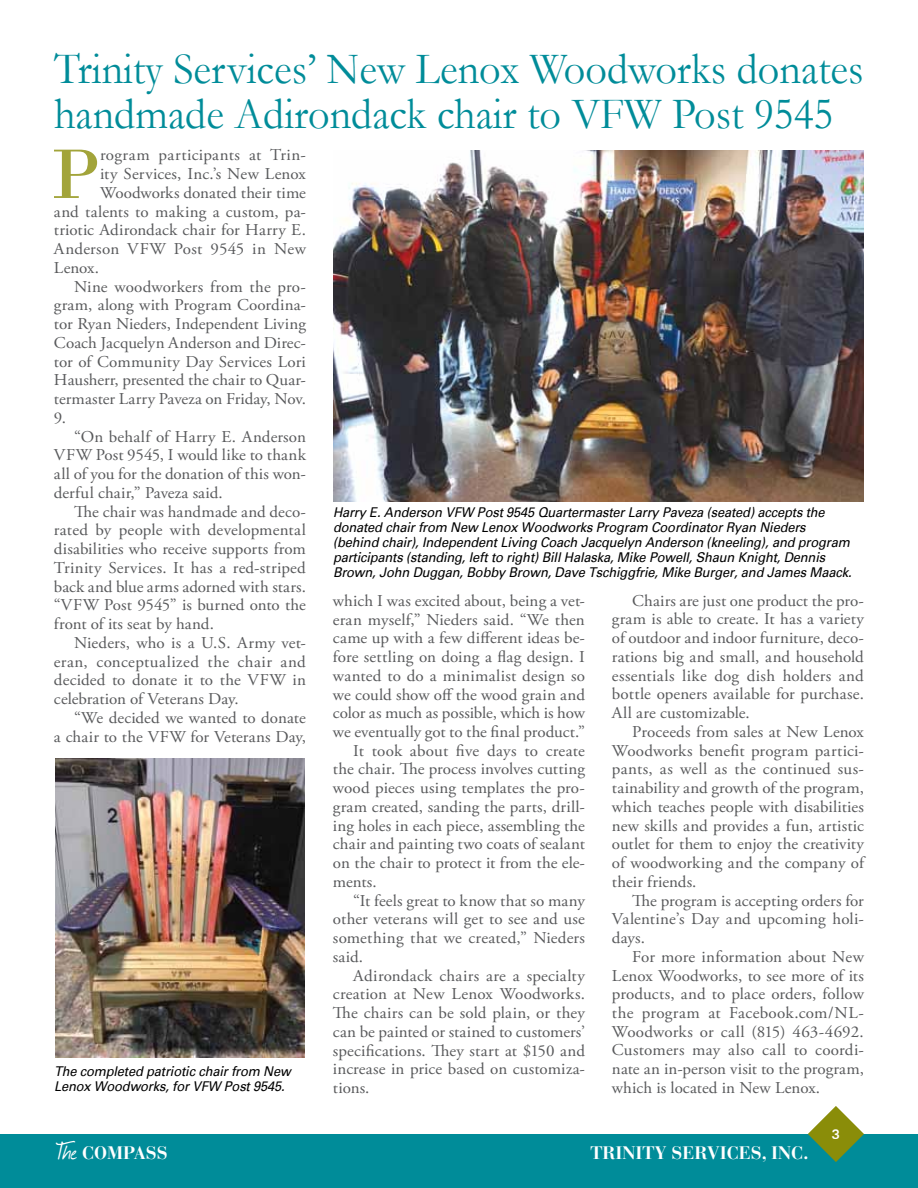
<style>
.page{position:relative;width:918px;height:1188px;background:#fff}
.page>*{position:absolute;margin:0;border:0;box-sizing:border-box;transform-origin:0 0}
.t1{font:73.8px "Bodoni";color:#a2a43a}
.t2{font:45px/45px "Garamond";color:#008c99;scale:.94 1}
.t3{font:700 18px "Bauer Bodoni Std";color:#fff}
.t4{font:16.5px/18.8px "Adobe Garamond Pro";letter-spacing:.005em;color:#58595b;text-align:justify}
.t5{font:16.5px "Adobe Garamond Pro";letter-spacing:.025em;color:#58595b}
.t6{font:italic 13.5px/15px "Univers";letter-spacing:-.01em;color:#000;scale:.95 1}
.t7{font:700 expanded 13.5px "Univers";color:#fff;scale:.8 1}
.s1{font-family:"Journal";font-weight:400;font-size:27px}
</style>
<div class="page">
<div style="left:0;top:1134px;width:918px;height:54px;background:#008c99"></div>
<svg style="left:808px;top:1106px;width:56px;height:56px"></svg>
<img style="left:333px;top:151px;width:531px;height:351px">
<img style="left:55px;top:758px;width:250px;height:300px">
<h2 class="t2" style="left:54px;top:46px;width:863px">Trinity Services’ New Lenox Woodworks donates handmade Adirondack chair to VFW Post 9545</h2>
<h1 class="t1" style="left:50px;top:130px;width:51px">P</h1>
<p class="t5" style="left:100px;top:145px;width:207px">rogram participants at Trin-</p>
<p class="t4" style="left:100px;top:165px;width:207px">ity Services, Inc.’s New Lenox</p>
<p class="t4" style="left:100px;top:184px;width:207px">Woodworks donated their time</p>
<p class="t4" style="left:54px;top:203px;width:254px">and talents to making a custom, pa-</p>
<p class="t4" style="left:54px;top:221px;width:253px">triotic Adirondack chair for Harry E.</p>
<p class="t4" style="left:54px;top:240px;width:253px">Anderson VFW Post 9545 in New</p>
<p class="t4" style="left:54px;top:259px;width:47px">Lenox.</p>
<p class="t4" style="left:74px;top:278px;width:233px">Nine woodworkers from the pro-</p>
<p class="t4" style="left:54px;top:296px;width:254px">gram, along with Program Coordina-</p>
<p class="t4" style="left:54px;top:315px;width:254px">tor Ryan Nieders, Independent Living</p>
<p class="t4" style="left:54px;top:334px;width:254px">Coach Jacquelyn Anderson and Direc-</p>
<p class="t4" style="left:54px;top:353px;width:253px">tor of Community Day Services Lori</p>
<p class="t4" style="left:54px;top:371px;width:254px">Hausherr, presented the chair to Quar-</p>
<p class="t4" style="left:54px;top:390px;width:254px">termaster Larry Paveza on Friday, Nov.</p>
<p class="t4" style="left:54px;top:409px;width:14px">9.</p>
<p class="t4" style="left:74px;top:428px;width:233px">“On behalf of Harry E. Anderson</p>
<p class="t4" style="left:54px;top:446px;width:253px">VFW Post 9545, I would like to thank</p>
<p class="t4" style="left:54px;top:465px;width:254px">all of you for the donation of this won-</p>
<p class="t4" style="left:54px;top:484px;width:170px">derful chair,” Paveza said.</p>
<p class="t4" style="left:74px;top:503px;width:233px">The chair was handmade and deco-</p>
<p class="t4" style="left:54px;top:521px;width:253px">rated by people with developmental</p>
<p class="t4" style="left:54px;top:540px;width:254px">disabilities who receive supports from</p>
<p class="t4" style="left:54px;top:559px;width:253px">Trinity Services. It has a red-striped</p>
<p class="t4" style="left:54px;top:578px;width:254px">back and blue arms adorned with stars.</p>
<p class="t4" style="left:54px;top:596px;width:253px">“VFW Post 9545” is burned onto the</p>
<p class="t4" style="left:54px;top:615px;width:161px">front of its seat by hand.</p>
<p class="t4" style="left:74px;top:634px;width:233px">Nieders, who is a U.S. Army vet-</p>
<p class="t5" style="left:54px;top:651px;width:253px">eran, conceptualized the chair and</p>
<p class="t4" style="left:54px;top:671px;width:254px">decided to donate it to the VFW in</p>
<p class="t4" style="left:54px;top:690px;width:186px">celebration of Veterans Day.</p>
<p class="t4" style="left:74px;top:709px;width:233px">“We decided we wanted to donate</p>
<p class="t4" style="left:54px;top:728px;width:254px">a chair to the VFW for Veterans Day,</p>
<p class="t6" style="left:333px;top:505px;width:547px">Harry E. Anderson VFW Post 9545 Quartermaster Larry Paveza (seated) accepts the donated chair from New Lenox Woodworks Program Coordinator Ryan Nieders (behind chair), Independent Living Coach Jacquelyn Anderson (kneeling), and program participants (standing, left to right) Bill Halaska, Mike Powell, Shaun Knight, Dennis Brown, John Duggan, Bobby Brown, Dave Tschiggfrie, Mike Burger, and James Maack.</p>
<p class="t4" style="left:612px;top:592px;width:254px;text-indent:20px">Chairs are just one product the pro&shy;gram is able to create. It has a variety of outdoor and indoor furniture, deco&shy;rations big and small, and household essentials like dog dish holders and bottle openers available for purchase.<br>All are customizable.</p>
<p class="t4" style="left:612px;top:723px;width:254px;text-indent:20px">Proceeds from sales at New Lenox Woodworks benefit program partici&shy;pants, as well as the continued sus&shy;tainability and growth of the program, which teaches people with disabilities new skills and provides a fun, artistic outlet for them to enjoy the creativity of woodworking and the company of their friends.</p>
<p class="t4" style="left:612px;top:892px;width:254px;text-indent:20px">The program is accepting orders for Valentine’s Day and upcoming holi&shy;days.</p>
<p class="t4" style="left:612px;top:948px;width:254px;text-indent:20px">For more information about New Lenox Woodworks, to see more of its products, and to place orders, follow the program at Facebook.com/NL-Woodworks or call (815) 463-4692.<br>Customers may also call to coordi&shy;nate an in-person visit to the program, which is located in New Lenox.</p>
<p class="t4" style="left:333px;top:592px;width:254px">which I was excited about, being a vet-</p>
<p class="t4" style="left:333px;top:611px;width:253px">eran myself,” Nieders said. “We then</p>
<p class="t4" style="left:333px;top:629px;width:254px">came up with a few different ideas be-</p>
<p class="t4" style="left:333px;top:648px;width:253px">fore settling on doing a flag design. I</p>
<p class="t4" style="left:333px;top:667px;width:253px">wanted to do a minimalist design so</p>
<p class="t4" style="left:333px;top:685px;width:253px">we could show off the wood grain and</p>
<p class="t4" style="left:333px;top:704px;width:253px">color as much as possible, which is how</p>
<p class="t4" style="left:333px;top:723px;width:253px">we eventually got to the final product.”</p>
<p class="t4" style="left:353px;top:742px;width:233px">It took about five days to create</p>
<p class="t4" style="left:333px;top:760px;width:253px">the chair. The process involves cutting</p>
<p class="t4" style="left:333px;top:779px;width:254px">wood pieces using templates the pro-</p>
<p class="t4" style="left:333px;top:798px;width:254px">gram created, sanding the parts, drill-</p>
<p class="t4" style="left:333px;top:817px;width:253px">ing holes in each piece, assembling the</p>
<p class="t4" style="left:333px;top:835px;width:254px">chair and painting two coats of sealant</p>
<p class="t4" style="left:333px;top:854px;width:254px">on the chair to protect it from the ele-</p>
<p class="t4" style="left:333px;top:873px;width:45px">ments.</p>
<p class="t4" style="left:353px;top:892px;width:233px">“It feels great to know that so many</p>
<p class="t4" style="left:333px;top:910px;width:253px">other veterans will get to see and use</p>
<p class="t4" style="left:333px;top:929px;width:253px">something that we created,” Nieders</p>
<p class="t4" style="left:333px;top:948px;width:32px">said.</p>
<p class="t4" style="left:353px;top:967px;width:233px">Adirondack chairs are a specialty</p>
<p class="t4" style="left:333px;top:985px;width:254px">creation at New Lenox Woodworks.</p>
<p class="t4" style="left:333px;top:1004px;width:253px">The chairs can be sold plain, or they</p>
<p class="t4" style="left:333px;top:1023px;width:254px">can be painted or stained to customers’</p>
<p class="t4" style="left:333px;top:1042px;width:254px">specifications. They start at $150 and</p>
<p class="t4" style="left:333px;top:1060px;width:254px">increase in price based on customiza-</p>
<p class="t4" style="left:333px;top:1079px;width:38px">tions.</p>
<p class="t6" style="left:54px;top:1064px;width:251px">The completed patriotic chair from New<br>Lenox Woodworks, for VFW Post 9545.</p>
<p class="t3" style="left:56px;top:1142px;width:113px"><span class="s1">The</span> COMPASS</p>
<p class="t3" style="left:590px;top:1142px;width:220px">TRINITY SERVICES, INC.</p>
<p class="t7" style="left:832px;top:1127px;width:11px">3</p>
</div>
